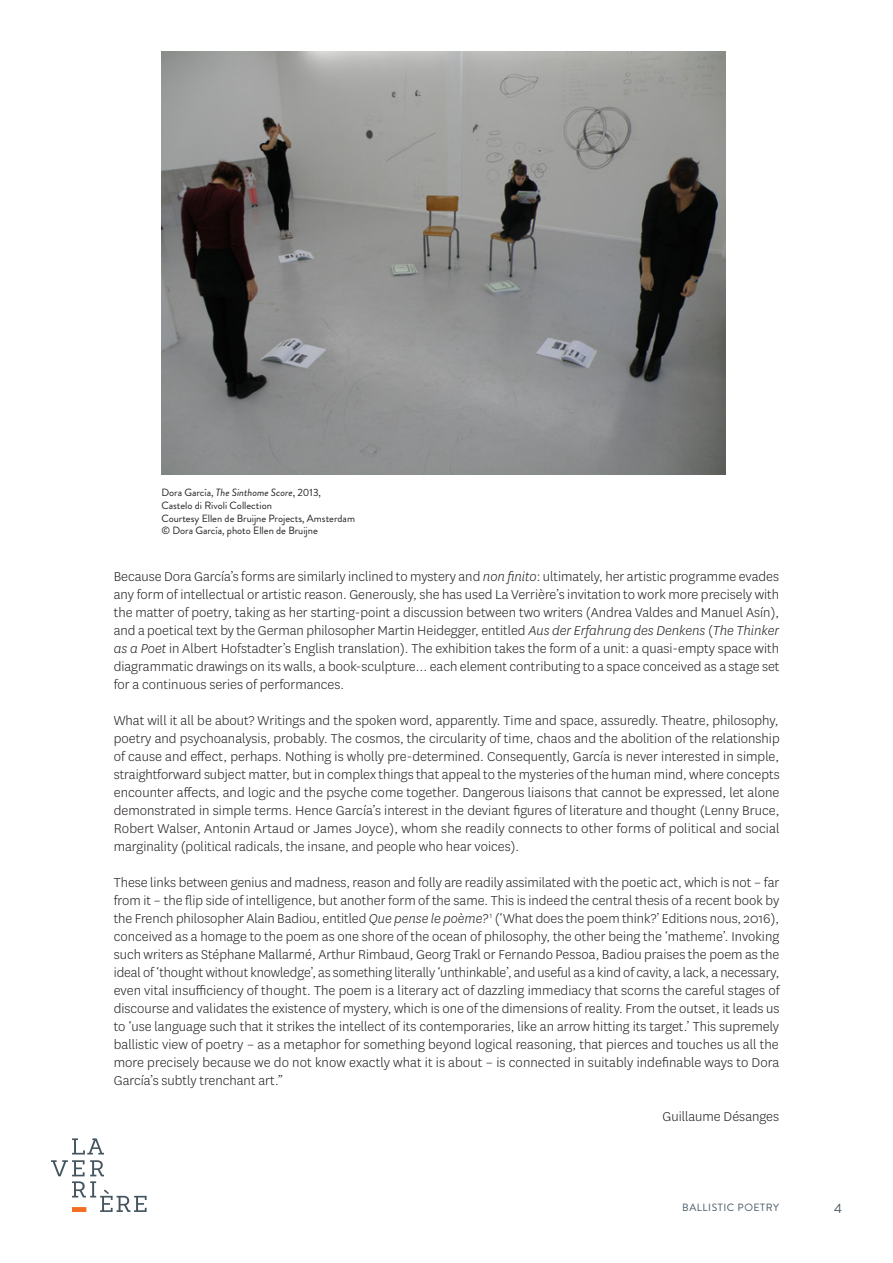
<style>
.page{position:relative;width:893px;height:1263px;background:#fff}
.page>*{position:absolute;margin:0;border:0;box-sizing:border-box;transform-origin:0 0}
.Courant_-_1{font:300 15px/18px "National";color:#231f20;text-align:justify}
.t1{font:13.5px "Brandon Grotesque";color:#45555f}
.Légendes{font:10.5px "Brandon Grotesque";color:#231f20}
.t2{font:10.5px "Brandon Grotesque";letter-spacing:.05em;color:#45555f}
.s1{font-style:italic}
</style>
<div class="page">
<svg style="left:72px;top:1138px;width:32px;height:16px"></svg>
<svg style="left:51px;top:1160px;width:96px;height:52px"></svg>
<div style="left:72px;top:1207px;width:14px;height:5px;background:#f36e21"></div>
<img style="left:161px;top:51px;width:564px;height:423px">
<p class="Légendes" style="left:161px;top:485px;width:161px">Dora García, <span class="s1">The Sinthome Score</span>, 2013,</p>
<p class="Légendes" style="left:161px;top:498px;width:112px">Castelo di Rivoli Collection</p>
<p class="Légendes" style="left:161px;top:511px;width:195px">Courtesy Ellen de Bruijne Projects, Amsterdam</p>
<p class="Légendes" style="left:161px;top:523px;width:158px">© Dora García, photo Ellen de Bruijne</p>
<p class="Courant_-_1" style="left:114px;top:567px;width:667px">Because Dora García’s forms are similarly inclined to mystery and <span class="s1">non finito</span>: ultimately, her artistic programme evades any form of intellectual or artistic reason. Generously, she has used La Verrière’s invitation to work more precisely with the matter of poetry, taking as her starting-point a discussion between two writers (Andrea Valdes and Manuel Asín), and a poetical text by the German philosopher Martin Heidegger, entitled <span class="s1">Aus der Erfahrung des Denkens</span> (<span class="s1">The Thinker as a Poet</span> in Albert Hofstadter’s English translation). The exhibition takes the form of a unit: a quasi-empty space with diagrammatic drawings on its walls, a book-sculpture… each element contributing to a space conceived as a stage set for a continuous series of performances.</p>
<p class="Courant_-_1" style="left:114px;top:711px;width:667px">What will it all be about? Writings and the spoken word, apparently. Time and space, assuredly. Theatre, philosophy, poetry and psychoanalysis, probably. The cosmos, the circularity of time, chaos and the abolition of the relationship of cause and effect, perhaps. Nothing is wholly pre-determined. Consequently, García is never interested in simple, straightforward subject matter, but in complex things that appeal to the mysteries of the human mind, where concepts encounter affects, and logic and the psyche come together. Dangerous liaisons that cannot be expressed, let alone demonstrated in simple terms. Hence García’s interest in the deviant figures of literature and thought (Lenny Bruce, Robert Walser, Antonin Artaud or James Joyce), whom she readily connects to other forms of political and social marginality (political radicals, the insane, and people who hear voices).</p>
<p class="Courant_-_1" style="left:114px;top:873px;width:667px">These links between genius and madness, reason and folly are readily assimilated with the poetic act, which is not – far from it – the flip side of intelligence, but another form of the same. This is indeed the central thesis of a recent book by the French philosopher Alain Badiou, entitled <span class="s1">Que pense le poème?</span><sup>1</sup> (‘What does the poem think?’ Editions nous, 2016), conceived as a homage to the poem as one shore of the ocean of philosophy, the other being the ‘matheme’. Invoking such writers as Stéphane Mallarmé, Arthur Rimbaud, Georg Trakl or Fernando Pessoa, Badiou praises the poem as the ideal of ‘thought without knowledge’, as something literally ‘unthinkable’, and useful as a kind of cavity, a lack, a necessary, even vital insufficiency of thought. The poem is a literary act of dazzling immediacy that scorns the careful stages of discourse and validates the existence of mystery, which is one of the dimensions of reality. From the outset, it leads us to ‘use language such that it strikes the intellect of its contemporaries, like an arrow hitting its target.’ This supremely ballistic view of poetry – as a metaphor for something beyond logical reasoning, that pierces and touches us all the more precisely because we do not know exactly what it is about – is connected in suitably indefinable ways to Dora García’s subtly trenchant art.”</p>
<p class="Courant_-_1" style="left:662px;top:1107px;width:118px">Guillaume Désanges</p>
<p class="t2" style="left:682px;top:1200px;width:98px">BALLISTIC POETRY</p>
<p class="t1" style="left:834px;top:1199px;width:9px">4</p>
</div>
